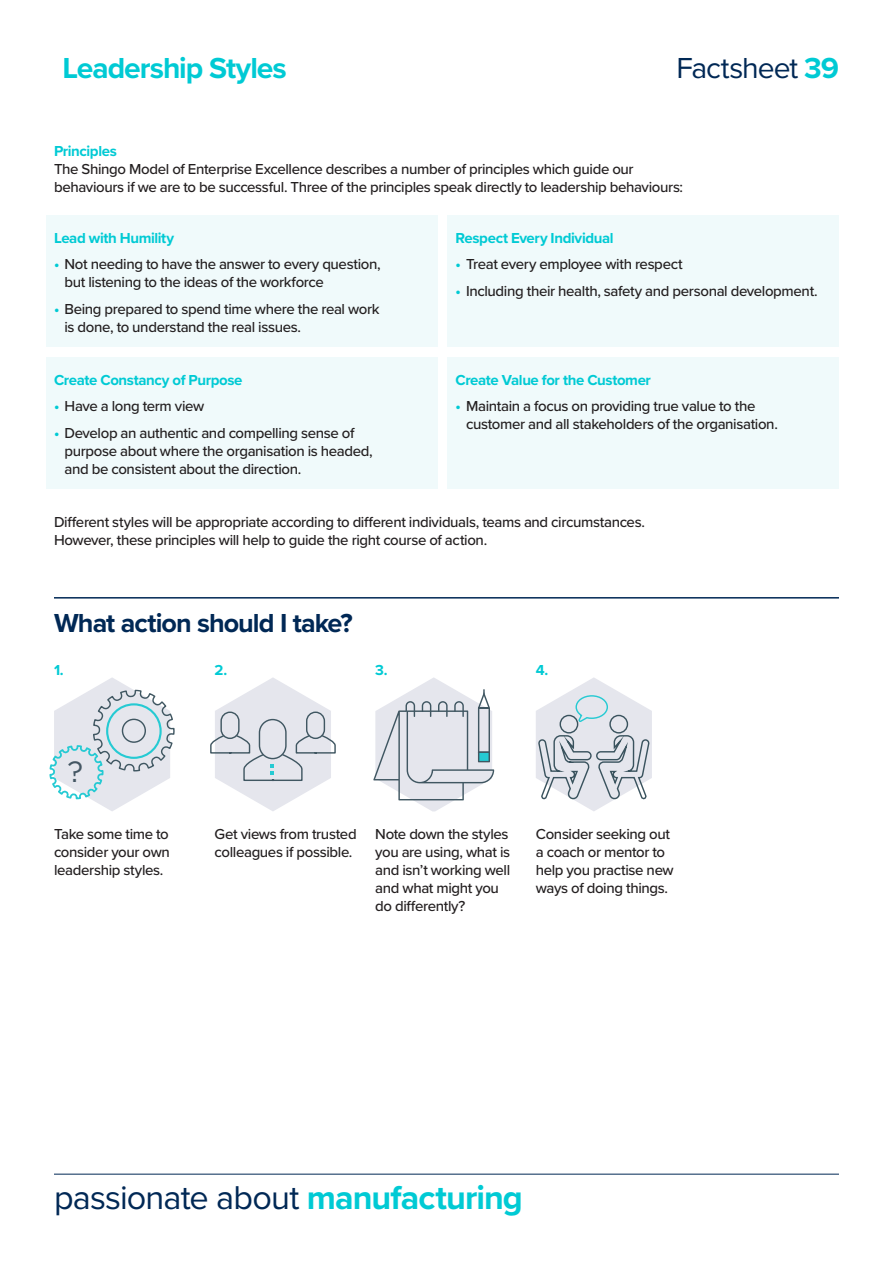
<style>
.page{position:relative;width:893px;height:1263px;background:#fff}
.page>*{position:absolute;margin:0;border:0;box-sizing:border-box;transform-origin:0 0}
.Heading{font:34.2px "Proxima Nova";letter-spacing:-.025em;color:#002855}
.Heading-2{font:700 30px "Proxima Nova";letter-spacing:-.035em;color:#00cad4}
.Heading-3{font:30px "Proxima Nova";letter-spacing:-.035em;color:#002855}
.t1{font:29.4px "Gotham";color:#445663}
.Heading-4{font:700 27px "Proxima Nova";letter-spacing:-.035em;color:#002855}
.Heading-5{font:500 15px/18px "Proxima Nova";letter-spacing:-.025em;color:#231f20}
.Heading-6{font:700 15px "Proxima Nova";letter-spacing:-.025em;color:#00cad4}
.s1{font-weight:700;color:#00cad4}
</style>
<div class="page">
<div style="left:46px;top:215px;width:391px;height:132px;background:#f0fafb"></div>
<div style="left:46px;top:357px;width:391px;height:132px;background:#f0fafb"></div>
<div style="left:447px;top:215px;width:392px;height:132px;background:#f0fafb"></div>
<div style="left:447px;top:357px;width:392px;height:132px;background:#f0fafb"></div>
<hr style="left:54px;top:1174px;width:785px;height:1px;background:#002855">
<hr style="left:54px;top:597px;width:785px;height:1px;background:#002855">
<svg style="left:210px;top:678px;width:126px;height:133px"></svg>
<svg style="left:373px;top:677px;width:121px;height:134px"></svg>
<svg style="left:536px;top:677px;width:116px;height:134px"></svg>
<svg style="left:49px;top:677px;width:126px;height:134px"></svg>
<div style="left:106px;top:703px;width:56px;height:56px;border:2px solid #26cad3;border-radius:50%"></div>
<p class="Heading-2" style="left:62px;top:45px;width:226px">Leadership Styles</p>
<p class="Heading-3" style="left:676px;top:45px;width:164px">Factsheet <span class="s1">39</span></p>
<p class="Heading-6" style="left:54px;top:140px;width:64px">Principles</p>
<p class="Heading-5" style="left:54px;top:160px;width:631px">The Shingo Model of Enterprise Excellence describes a number of principles which guide our behaviours if we are to be successful. Three of the principles speak directly to leadership behaviours:</p>
<p class="Heading-6" style="left:54px;top:226px;width:122px">Lead with Humility</p>
<p class="Heading-5" style="left:64px;top:254px;width:318px;text-indent:-10px"><span class="s1">•</span> Not needing to have the answer to every question, but listening to the ideas of the workforce</p>
<p class="Heading-5" style="left:64px;top:299px;width:317px;text-indent:-10px"><span class="s1">•</span> Being prepared to spend time where the real work is done, to understand the real issues.</p>
<p class="Heading-6" style="left:54px;top:368px;width:190px">Create Constancy of Purpose</p>
<p class="Heading-5" style="left:54px;top:396px;width:152px"><span class="s1">•</span> Have a long term view</p>
<p class="Heading-5" style="left:64px;top:423px;width:310px;text-indent:-10px"><span class="s1">•</span> Develop an authentic and compelling sense of purpose about where the organisation is headed, and be consistent about the direction.</p>
<p class="Heading-6" style="left:455px;top:226px;width:160px">Respect Every Individual</p>
<p class="Heading-5" style="left:455px;top:254px;width:229px"><span class="s1">•</span> Treat every employee with respect</p>
<p class="Heading-5" style="left:455px;top:281px;width:364px"><span class="s1">•</span> Including their health, safety and personal development.</p>
<p class="Heading-6" style="left:455px;top:368px;width:197px">Create Value for the Customer</p>
<p class="Heading-5" style="left:466px;top:396px;width:313px;text-indent:-10px"><span class="s1">•</span> Maintain a focus on providing true value to the customer and all stakeholders of the organisation.</p>
<p class="Heading-5" style="left:54px;top:512px;width:592px">Different styles will be appropriate according to different individuals, teams and circumstances.<br>However, these principles will help to guide the right course of action.</p>
<p class="Heading-4" style="left:54px;top:603px;width:300px">What action should I take?</p>
<p class="Heading-6" style="left:54px;top:658px;width:11px">1.</p>
<p class="Heading-6" style="left:215px;top:658px;width:14px">2.</p>
<p class="Heading-6" style="left:375px;top:658px;width:14px">3.</p>
<p class="Heading-6" style="left:536px;top:658px;width:14px">4.</p>
<p class="t1" style="left:68px;top:755px;width:17px">?</p>
<p class="Heading-5" style="left:54px;top:824px;width:117px;text-align:justify">Take some time to consider your own leadership styles.</p>
<p class="Heading-5" style="left:215px;top:824px;width:144px">Get views from trusted colleagues if possible.</p>
<p class="Heading-5" style="left:375px;top:824px;width:137px">Note down the styles you are using, what is and isn’t working well and what might you do differently?</p>
<p class="Heading-5" style="left:536px;top:824px;width:139px">Consider seeking out a coach or mentor to help you practise new ways of doing things.</p>
<p class="Heading" style="left:54px;top:1172px;width:470px">passionate about <span class="s1">manufacturing</span></p>
</div>
